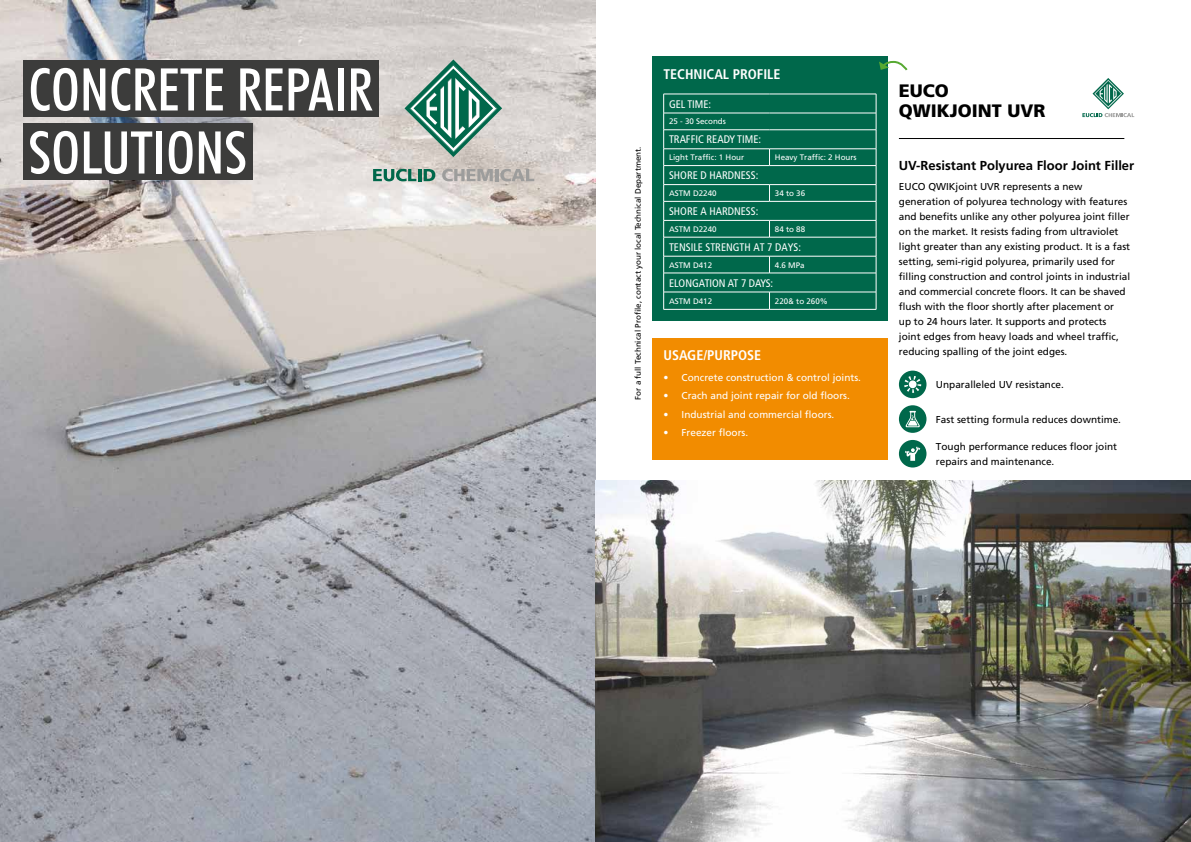
<style>
.page{position:relative;width:1191px;height:842px;background:#fff}
.page>*{position:absolute;margin:0;border:0;box-sizing:border-box;transform-origin:0 0}
.t1{font:500 condensed 59px/63px "Futura BT";color:#fff}
.t2{font:900 18px/20px "Frutiger LT Std";color:#000}
.t3{font:700 condensed 14px "Frutiger LT Std";color:#fff}
.t4{font:700 13px "Frutiger LT Std";color:#000}
.t5{font:condensed 11px "Frutiger LT Std";color:#fff}
.t6{font:10px/15px "Frutiger LT Std";color:#000}
.t7{font:10px "Frutiger LT Std";color:#fff}
.t8{font:8px "Frutiger LT Std";color:#fff}
.t9{font:8px "Frutiger LT Std";color:#000}
</style>
<div class="page">
<img style="left:0;top:0;width:595px;height:842px">
<div style="left:23px;top:60px;width:355px;height:56px;background:#3c3c3b"></div>
<div style="left:23px;top:123px;width:230px;height:56px;background:#3c3c3b"></div>
<svg style="left:404px;top:59px;width:98px;height:98px;background:#94b3a8"></svg>
<svg style="left:373px;top:169px;width:62px;height:12px"></svg>
<svg style="left:442px;top:169px;width:92px;height:12px"></svg>
<div style="left:652px;top:57px;width:235px;height:264px;background:#00684b"></div>
<hr style="left:663px;top:94px;width:106px;height:1px;background:#fff">
<hr style="left:769px;top:94px;width:107px;height:1px;background:#fff">
<hr style="left:663px;top:113px;width:106px;height:1px;background:#fff">
<hr style="left:769px;top:113px;width:107px;height:1px;background:#fff">
<hr style="left:663px;top:130px;width:106px;height:1px;background:#fff">
<hr style="left:769px;top:130px;width:107px;height:1px;background:#fff">
<hr style="left:663px;top:149px;width:106px;height:1px;background:#fff">
<hr style="left:769px;top:149px;width:107px;height:1px;background:#fff">
<svg style="left:769px;top:150px;width:1px;height:15px"></svg>
<hr style="left:663px;top:165px;width:106px;height:1px;background:#fff">
<hr style="left:769px;top:165px;width:107px;height:1px;background:#fff">
<hr style="left:663px;top:237px;width:106px;height:1px;background:#fff">
<hr style="left:769px;top:237px;width:107px;height:1px;background:#fff">
<hr style="left:663px;top:256px;width:106px;height:1px;background:#fff">
<hr style="left:769px;top:256px;width:107px;height:1px;background:#fff">
<hr style="left:663px;top:273px;width:106px;height:1px;background:#fff">
<hr style="left:769px;top:273px;width:107px;height:1px;background:#fff">
<hr style="left:663px;top:292px;width:106px;height:1px;background:#fff">
<hr style="left:769px;top:292px;width:107px;height:1px;background:#fff">
<hr style="left:663px;top:309px;width:106px;height:1px;background:#fff">
<hr style="left:769px;top:309px;width:107px;height:1px;background:#fff">
<hr style="left:663px;top:184px;width:106px;height:1px;background:#fff">
<svg style="left:769px;top:185px;width:1px;height:16px"></svg>
<hr style="left:663px;top:201px;width:106px;height:1px;background:#fff">
<hr style="left:769px;top:201px;width:107px;height:1px;background:#fff">
<hr style="left:663px;top:220px;width:106px;height:1px;background:#fff">
<hr style="left:769px;top:220px;width:107px;height:1px;background:#fff">
<svg style="left:769px;top:220px;width:1px;height:17px"></svg>
<svg style="left:769px;top:256px;width:1px;height:17px"></svg>
<svg style="left:663px;top:94px;width:1px;height:215px"></svg>
<svg style="left:769px;top:292px;width:1px;height:17px"></svg>
<svg style="left:876px;top:94px;width:1px;height:215px"></svg>
<hr style="left:769px;top:184px;width:107px;height:1px;background:#fff">
<div style="left:652px;top:338px;width:235px;height:122px;background:#f28c00"></div>
<svg style="left:879px;top:60px;width:29px;height:12px"></svg>
<hr style="left:899px;top:138px;width:225px;height:1px;background:#000">
<div style="left:899px;top:371px;width:27px;height:27px;background:#00684b;border-radius:50%"></div>
<svg style="left:904px;top:376px;width:17px;height:17px"></svg>
<div style="left:899px;top:405px;width:27px;height:28px;background:#00684b;border-radius:50%"></div>
<svg style="left:905px;top:411px;width:15px;height:16px"></svg>
<div style="left:899px;top:440px;width:27px;height:27px;background:#00684b;border-radius:50%"></div>
<svg style="left:905px;top:447px;width:15px;height:14px"></svg>
<img style="left:595px;top:480px;width:596px;height:362px">
<svg style="left:1082px;top:78px;width:52px;height:39px"></svg>
<h1 class="t1" style="left:28px;top:58px;width:346px">CONCRETE REPAIR<br>SOLUTIONS</h1>
<h3 class="t3" style="left:663px;top:65px;width:118px">TECHNICAL PROFILE</h3>
<p class="t5" style="left:669px;top:97px;width:44px">GEL TIME:</p>
<p class="t8" style="left:669px;top:117px;width:58px">25 - 30 Seconds</p>
<p class="t5" style="left:669px;top:133px;width:93px">TRAFFIC READY TIME:</p>
<p class="t8" style="left:669px;top:153px;width:77px">Light Traffic: 1 Hour</p>
<p class="t8" style="left:775px;top:153px;width:83px">Heavy Traffic: 2 Hours</p>
<p class="t5" style="left:669px;top:169px;width:91px">SHORE D HARDNESS:</p>
<p class="t8" style="left:669px;top:188px;width:49px">ASTM D2240</p>
<p class="t8" style="left:775px;top:188px;width:32px">34 to 36</p>
<p class="t5" style="left:669px;top:205px;width:91px">SHORE A HARDNESS:</p>
<p class="t8" style="left:669px;top:224px;width:49px">ASTM D2240</p>
<p class="t8" style="left:775px;top:224px;width:32px">84 to 88</p>
<p class="t5" style="left:669px;top:241px;width:133px">TENSILE STRENGTH AT 7 DAYS:</p>
<p class="t8" style="left:669px;top:260px;width:45px">ASTM D412</p>
<p class="t8" style="left:775px;top:260px;width:31px">4.6 MPa</p>
<p class="t5" style="left:669px;top:276px;width:106px">ELONGATION AT 7 DAYS:</p>
<p class="t8" style="left:669px;top:296px;width:45px">ASTM D412</p>
<p class="t8" style="left:775px;top:296px;width:54px">220&amp; to 260%</p>
<p class="t9" style="left:633px;top:400px;width:255px;rotate:-90deg">For a full Technical Profile, contact your local Technical Department.</p>
<h3 class="t3" style="left:663px;top:346px;width:99px">USAGE/PURPOSE</h3>
<p class="t7" style="left:663px;top:371px;width:199px">• Concrete construction &amp; control joints.</p>
<p class="t7" style="left:663px;top:390px;width:188px">• Crach and joint repair for old floors.</p>
<p class="t7" style="left:663px;top:408px;width:172px">• Industrial and commercial floors.</p>
<p class="t7" style="left:663px;top:426px;width:86px">• Freezer floors.</p>
<h2 class="t2" style="left:899px;top:81px;width:148px">EUCO<br>QWIKJOINT UVR</h2>
<h3 class="t4" style="left:899px;top:157px;width:237px">UV-Resistant Polyurea Floor Joint Filler</h3>
<p class="t6" style="left:899px;top:179px;width:233px">EUCO QWIKjoint UVR represents a new generation of polyurea technology with features and benefits unlike any other polyurea joint filler on the market. It resists fading from ultraviolet light greater than any existing product. It is a fast setting, semi-rigid polyurea, primarily used for filling construction and control joints in industrial and commercial concrete floors. It can be shaved flush with the floor shortly after placement or<br>up to 24 hours later. It supports and protects joint edges from heavy loads and wheel traffic, reducing spalling of the joint edges.</p>
<p class="t6" style="left:936px;top:377px;width:129px">Unparalleled UV resistance.</p>
<p class="t6" style="left:936px;top:412px;width:187px">Fast setting formula reduces downtime.</p>
<p class="t6" style="left:936px;top:439px;width:183px">Tough performance reduces floor joint repairs and maintenance.</p>
</div>
